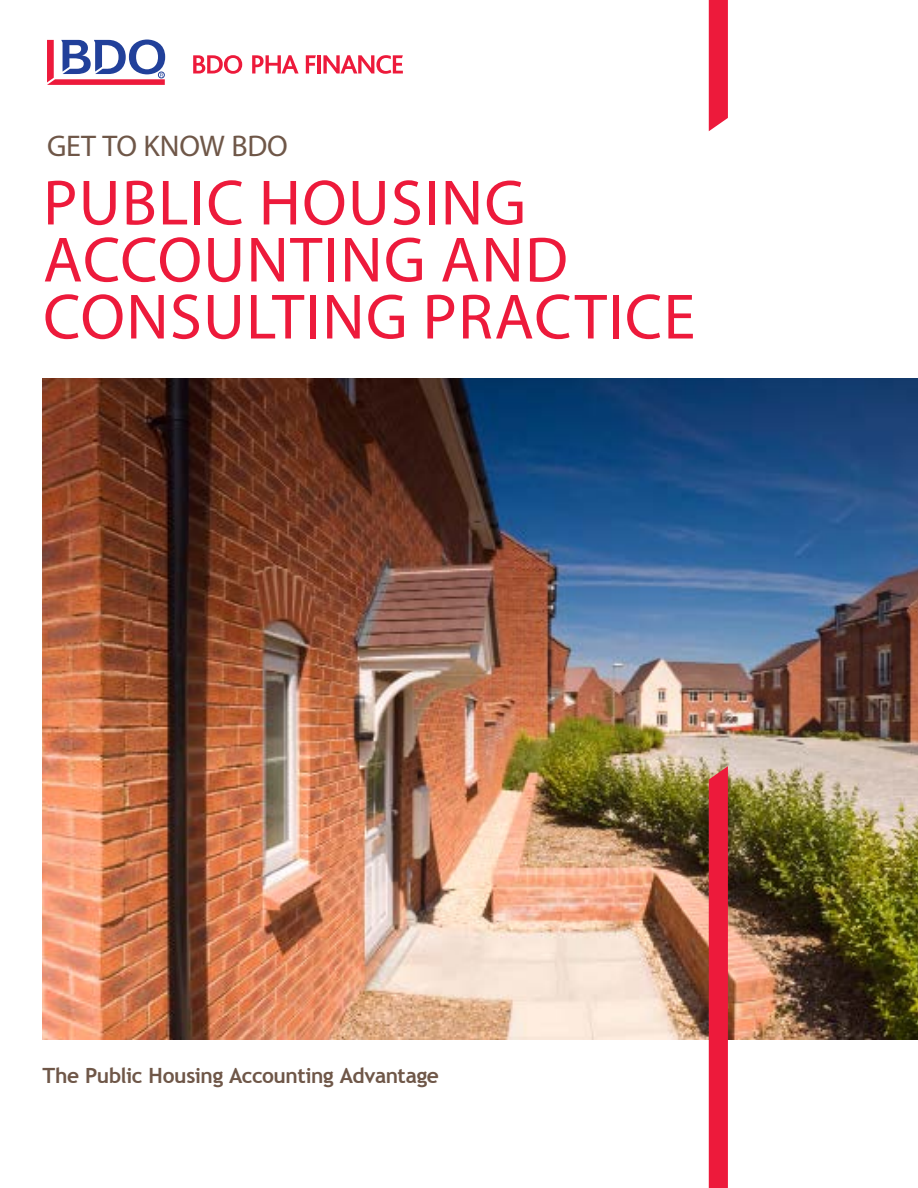
<style>
.page{position:relative;width:918px;height:1188px;background:#fff}
.page>*{position:absolute;margin:0;border:0;box-sizing:border-box;transform-origin:0 0}
.t1{font:64.5px/57px "Myriad Pro";letter-spacing:.02em;color:#ed1a3b;text-align:justify}
.t2{font:30px "Myriad Pro";letter-spacing:-.005em;color:#6f5748}
.t3{font:700 21px "Trebuchet MS";letter-spacing:-.02em;color:#6f5748}
</style>
<div class="page">
<img style="left:43px;top:378px;width:875px;height:662px">
<svg style="left:709px;top:0;width:19px;height:131px;background:#ed2645"></svg>
<svg style="left:193px;top:55px;width:49px;height:19px"></svg>
<svg style="left:252px;top:55px;width:47px;height:18px"></svg>
<svg style="left:306px;top:55px;width:10px;height:18px"></svg>
<hr style="left:317px;top:55px;width:4px;height:18px;background:#ed1a3b">
<svg style="left:323px;top:55px;width:80px;height:19px"></svg>
<svg style="left:47px;top:40px;width:118px;height:45px"></svg>
<div style="left:709px;top:766px;width:19px;height:422px;background:#ed1a3b"></div>
<p class="t2" style="left:47px;top:127px;width:242px">GET TO KNOW BDO</p>
<p class="t1" style="left:43px;top:173px;width:440px">PUBLIC HOUSING ACCOUNTING AND CON</p>
<p class="t1" style="left:170px;top:287px;width:519px">SULTING PRACTICE</p>
<p class="t3" style="left:43px;top:1062px;width:398px">The Public Housing Accounting Advantage</p>
</div>
